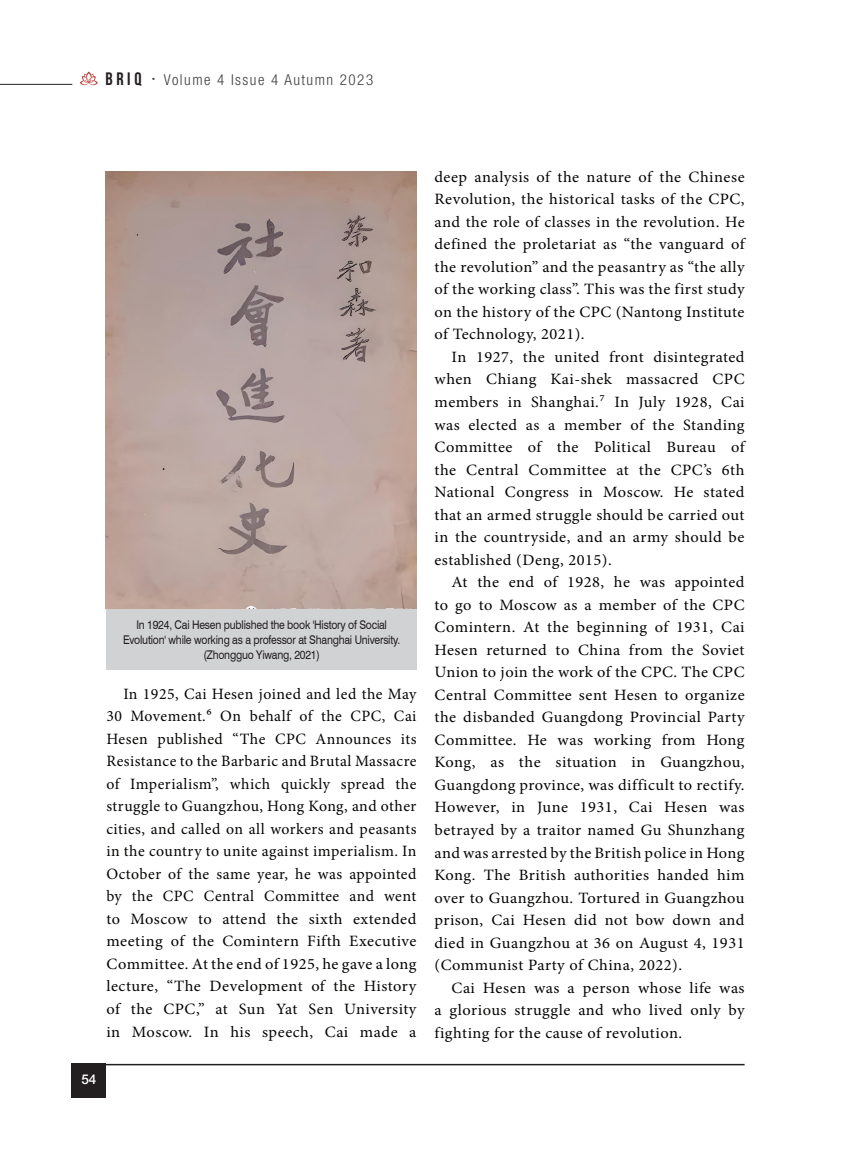
<style>
.page{position:relative;width:851px;height:1149px;background:#fff}
.page>*{position:absolute;margin:0;border:0;box-sizing:border-box;transform-origin:0 0}
.t1{font:15.75px/22.5px "Minion Pro";letter-spacing:.025em;color:#040503;text-align:justify;scale:1.04 1}
.t2{font:15.75px/22.5px "Minion Pro";letter-spacing:.025em;color:#040503;text-align:justify}
.t3{font:300 condensed 15px "Helvetica Neue LT Com";letter-spacing:.1em;color:#3e3e3f}
.t4{font:500 13.5px "Helvetica Neue LT Pro";color:#fff}
.t5{font:12px/15px "Swiss 721 BT";letter-spacing:-.02em;color:#231f20;text-align:center;scale:.87 1}
.s1{font-family:"Bebas Neue";font-weight:700;font-stretch:normal;font-size:18px;color:#231f20}
</style>
<div class="page">
<hr style="left:72px;top:1063px;width:672px;height:1px;background:#231f20">
<hr style="left:0;top:84px;width:72px;height:1px;background:#231f20">
<svg style="left:80px;top:71px;width:18px;height:14px"></svg>
<div style="left:72px;top:1063px;width:34px;height:34px;background:#231f20"></div>
<div style="left:105px;top:608px;width:311px;height:62px;background:#d1d2d4"></div>
<img style="left:105px;top:171px;width:311px;height:437px">
<p class="t3" style="left:105px;top:71px;width:269px"><span class="s1">BRIq</span> <sup>•</sup> Volume 4 Issue 4 Autumn 2023</p>
<p class="t5" style="left:123px;top:617px;width:320px">In 1924, Cai Hesen published the book 'History of Social<br>Evolution' while working as a professor at Shanghai University. (Zhongguo Yiwang, 2021)</p>
<p class="t2" style="left:106px;top:682px;width:311px;text-indent:17px">In 1925, Cai Hesen joined and led the May 30 Movement.⁶ On behalf of the CPC, Cai Hesen published “The CPC Announces its Resistance to the Barbaric and Brutal Massacre of Imperialism”, which quickly spread the struggle to Guangzhou, Hong Kong, and other cities, and called on all workers and peasants in the country to unite against imperialism. In October of the same year, he was appointed by the CPC Central Committee and went to Moscow to attend the sixth extended meeting of the Comintern Fifth Executive Committee. At the end of 1925, he gave a long lecture, “The Development of the History of the CPC,” at Sun Yat Sen University in Moscow. In his speech, Cai made a</p>
<p class="t4" style="left:81px;top:1070px;width:17px">54</p>
<p class="t1" style="left:434px;top:165px;width:300px">deep analysis of the nature of the Chinese Revolution, the historical tasks of the CPC, and the role of classes in the revolution. He defined the proletariat as “the vanguard of the revolution” and the peasantry as “the ally of the working class”. This was the first study on the history of the CPC (Nantong Institute of Technology, 2021).</p>
<p class="t1" style="left:434px;top:345px;width:300px;text-indent:17px">In 1927, the united front disintegrated when Chiang Kai-shek massacred CPC members in Shanghai.⁷ In July 1928, Cai was elected as a member of the Standing Committee of the Political Bureau of the Central Committee at the CPC’s 6th National Congress in Moscow. He stated that an armed struggle should be carried out in the countryside, and an army should be established (Deng, 2015).</p>
<p class="t1" style="left:434px;top:571px;width:300px;text-indent:17px">At the end of 1928, he was appointed to go to Moscow as a member of the CPC Comintern. At the beginning of 1931, Cai Hesen returned to China from the Soviet Union to join the work of the CPC. The CPC Central Committee sent Hesen to organize the disbanded Guangdong Provincial Party Committee. He was working from Hong Kong, as the situation in Guangzhou, Guangdong province, was difficult to rectify.<br>However, in June 1931, Cai Hesen was betrayed by a traitor named Gu Shunzhang and was arrested by the British police in Hong Kong. The British authorities handed him over to Guangzhou. Tortured in Guangzhou prison, Cai Hesen did not bow down and died in Guangzhou at 36 on August 4, 1931 (Communist Party of China, 2022).</p>
<p class="t1" style="left:434px;top:976px;width:300px;text-indent:17px">Cai Hesen was a person whose life was a glorious struggle and who lived only by fighting for the cause of revolution.</p>
</div>
